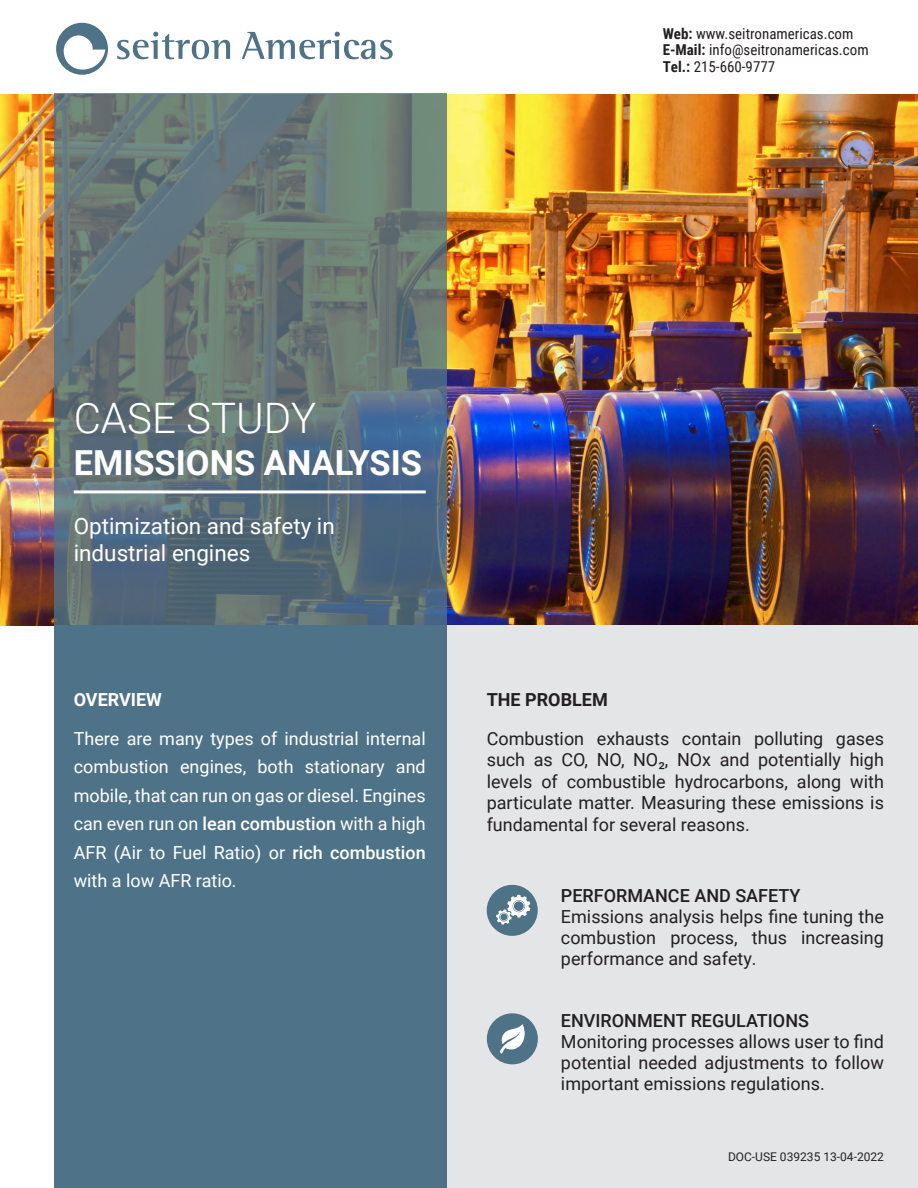
<style>
.page{position:relative;width:918px;height:1188px;background:#fff}
.page>*{position:absolute;margin:0;border:0;box-sizing:border-box;transform-origin:0 0}
.t1{font:300 42px "Roboto";color:#fff}
.t2{font:700 34.5px "Roboto";color:#fff}
.t3{font:22.5px/27px "Roboto";color:#fff}
.t4{font:18px/21px "Roboto";color:#231f20;text-align:justify}
.t5{font:18px/28.5px "Roboto";color:#fff;text-align:justify}
.t6{font:500 18px "Roboto";color:#231f20}
.t7{font:700 18px "Roboto";color:#231f20}
.t8{font:700 18px "Roboto";color:#fff}
.t9{font:15px "Roboto Condensed";color:#231f20}
.t10{font:12px "Roboto";color:#231f20}
.s1{font-weight:700}
.s2{font-weight:500}
</style>
<div class="page">
<img style="left:0;top:94px;width:918px;height:532px">
<svg style="left:54px;top:94px;width:392px;height:532px;background:#617478"></svg>
<div style="left:446px;top:626px;width:472px;height:562px;background:#e4e5e7"></div>
<div style="left:54px;top:626px;width:392px;height:562px;background:#4e7388"></div>
<hr style="left:74px;top:490px;width:352px;height:3px;background:#fff">
<div style="left:487px;top:1013px;width:51px;height:51px;background:#4e7286;border-radius:50%"></div>
<div style="left:487px;top:885px;width:51px;height:51px;background:#4e7286;border-radius:50%"></div>
<svg style="left:496px;top:895px;width:34px;height:30px"></svg>
<svg style="left:500px;top:1024px;width:25px;height:30px"></svg>
<svg style="left:56px;top:23px;width:52px;height:52px"></svg>
<svg style="left:117px;top:32px;width:113px;height:27px"></svg>
<svg style="left:242px;top:32px;width:151px;height:27px"></svg>
<p class="t9" style="left:663px;top:23px;width:192px"><span class="s1">Web:</span> www.seitronamericas.com</p>
<p class="t9" style="left:663px;top:39px;width:207px"><span class="s1">E-Mail:</span> info@seitronamericas.com</p>
<p class="t9" style="left:663px;top:56px;width:114px"><span class="s1">Tel.:</span> 215-660-9777</p>
<p class="t1" style="left:74px;top:389px;width:244px">CASE STUDY</p>
<p class="t2" style="left:74px;top:438px;width:350px">EMISSIONS ANALYSIS</p>
<p class="t3" style="left:74px;top:512px;width:263px">Optimization and safety in industrial engines</p>
<p class="t8" style="left:74px;top:687px;width:90px">OVERVIEW</p>
<p class="t7" style="left:487px;top:687px;width:123px">THE PROBLEM</p>
<p class="t5" style="left:74px;top:723px;width:354px">There are many types of industrial internal combustion engines, both stationary and mobile, that can run on gas or diesel. Engines can even run on <span class="s2">lean combustion</span> with a high AFR (Air to Fuel Ratio) or <span class="s2">rich combustion </span>with a low AFR ratio.</p>
<p class="t4" style="left:487px;top:727px;width:399px;line-height:21.6px">Combustion exhausts contain polluting gases such as CO, NO, NO₂, NOx and potentially high levels of combustible hydrocarbons, along with particulate matter. Measuring these emissions is fundamental for several reasons.</p>
<p class="t6" style="left:561px;top:883px;width:241px">PERFORMANCE AND SAFETY</p>
<p class="t4" style="left:561px;top:905px;width:325px">Emissions analysis helps fine tuning the combustion process, thus increasing performance and safety.</p>
<p class="t6" style="left:561px;top:1008px;width:250px">ENVIRONMENT REGULATIONS</p>
<p class="t4" style="left:561px;top:1030px;width:325px">Monitoring processes allows user to find potential needed adjustments to follow important emissions regulations.</p>
<p class="t10" style="left:728px;top:1149px;width:157px">DOC-USE 039235 13-04-2022</p>
</div>
